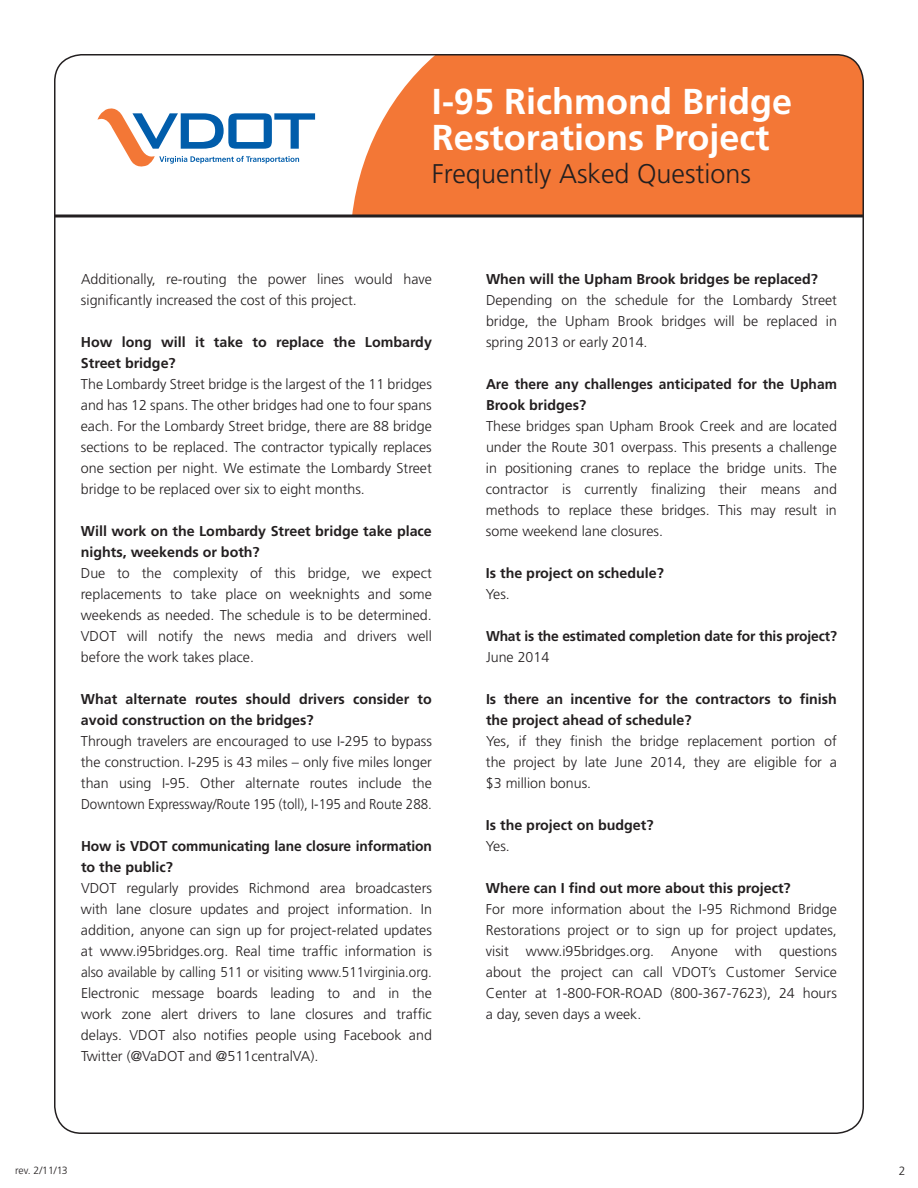
<style>
.page{position:relative;width:918px;height:1188px;background:#fff}
.page>*{position:absolute;margin:0;border:0;box-sizing:border-box;transform-origin:0 0}
.t1{font:700 36px/36px "Frutiger";color:#fff}
.t2{font:300 27px "Frutiger";color:#231f20}
.t3{font:300 14.25px/21px "Frutiger";color:#231f20;text-align:justify}
.t4{font:700 14.25px/21px "Frutiger";color:#231f20}
.t5{font:300 12px "Frutiger";color:#231f20}
.t6{font:300 10.5px "Frutiger";letter-spacing:-.01em;color:#231f20}
</style>
<div class="page">
<div style="left:55px;top:55px;width:808px;height:215px;background:#f37736;border-radius:27px"></div>
<svg style="left:55px;top:54px;width:378px;height:160px;fill:#fff"></svg>
<div style="left:55px;top:215px;width:808px;height:377px;background:#fff"></div>
<svg style="left:54px;top:214px;width:810px;height:4px;background:#584b47"></svg>
<svg style="left:98px;top:105px;width:217px;height:65px;background:#c6d1dd"></svg>
<h1 class="t1" style="left:432px;top:83px;width:362px">I-95 Richmond Bridge<br>Restorations Project</h1>
<h2 class="t2" style="left:432px;top:159px;width:321px">Frequently Asked Questions</h2>
<p class="t3" style="left:81px;top:269px;width:353px">Additionally, re-routing the power lines would have significantly increased the cost of this project.</p>
<p class="t4" style="left:81px;top:332px;width:352px">How long will it take to replace the Lombardy<br>Street bridge?</p>
<p class="t3" style="left:81px;top:374px;width:353px">The Lombardy Street bridge is the largest of the 11 bridges and has 12 spans. The other bridges had one to four spans each. For the Lombardy Street bridge, there are 88 bridge sections to be replaced. The contractor typically replaces one section per night. We estimate the Lombardy Street bridge to be replaced over six to eight months.</p>
<p class="t4" style="left:81px;top:521px;width:353px">Will work on the Lombardy Street bridge take place nights, weekends or both?</p>
<p class="t3" style="left:81px;top:563px;width:353px">Due to the complexity of this bridge, we expect replacements to take place on weeknights and some weekends as needed. The schedule is to be determined.<br>VDOT will notify the news media and drivers well before the work takes place.</p>
<p class="t4" style="left:81px;top:689px;width:352px">What alternate routes should drivers consider to avoid construction on the bridges?</p>
<p class="t3" style="left:81px;top:731px;width:353px">Through travelers are encouraged to use I-295 to bypass the construction. I-295 is 43 miles – only five miles longer than using I-95. Other alternate routes include the Downtown Expressway/Route 195 (toll), I-195 and Route 288.</p>
<p class="t4" style="left:81px;top:836px;width:352px">How is VDOT communicating lane closure information to the public?</p>
<p class="t3" style="left:81px;top:878px;width:353px">VDOT regularly provides Richmond area broadcasters with lane closure updates and project information. In addition, anyone can sign up for project-related updates at www.i95bridges.org. Real time traffic information is also available by calling 511 or visiting www.511virginia.org.<br>Electronic message boards leading to and in the work zone alert drivers to lane closures and traffic delays. VDOT also notifies people using Facebook and Twitter (@VaDOT and @511centralVA).</p>
<p class="t4" style="left:486px;top:269px;width:334px">When will the Upham Brook bridges be replaced?</p>
<p class="t3" style="left:486px;top:290px;width:353px">Depending on the schedule for the Lombardy Street bridge, the Upham Brook bridges will be replaced in spring 2013 or early 2014.</p>
<p class="t4" style="left:486px;top:374px;width:353px">Are there any challenges anticipated for the Upham<br>Brook bridges?</p>
<p class="t3" style="left:486px;top:416px;width:353px">These bridges span Upham Brook Creek and are located under the Route 301 overpass. This presents a challenge in positioning cranes to replace the bridge units. The contractor is currently finalizing their means and methods to replace these bridges. This may result in some weekend lane closures.</p>
<p class="t4" style="left:486px;top:563px;width:179px">Is the project on schedule?</p>
<p class="t3" style="left:486px;top:584px;width:26px">Yes.</p>
<p class="t4" style="left:486px;top:626px;width:352px">What is the estimated completion date for this project?</p>
<p class="t3" style="left:486px;top:647px;width:65px">June 2014</p>
<p class="t4" style="left:486px;top:689px;width:352px">Is there an incentive for the contractors to finish the project ahead of schedule?</p>
<p class="t3" style="left:486px;top:731px;width:353px">Yes, if they finish the bridge replacement portion of the project by late June 2014, they are eligible for a $3 million bonus.</p>
<p class="t4" style="left:486px;top:815px;width:169px">Is the project on budget?</p>
<p class="t3" style="left:486px;top:836px;width:26px">Yes.</p>
<p class="t4" style="left:486px;top:878px;width:306px">Where can I find out more about this project?</p>
<p class="t3" style="left:486px;top:899px;width:353px">For more information about the I-95 Richmond Bridge Restorations project or to sign up for project updates, visit www.i95bridges.org. Anyone with questions about the project can call VDOT’s Customer Service Center at 1-800-FOR-ROAD (800-367-7623), 24 hours a day, seven days a week.</p>
<p class="t6" style="left:15px;top:1164px;width:54px">rev. 2/11/13</p>
<p class="t5" style="left:899px;top:1164px;width:8px">2</p>
</div>
